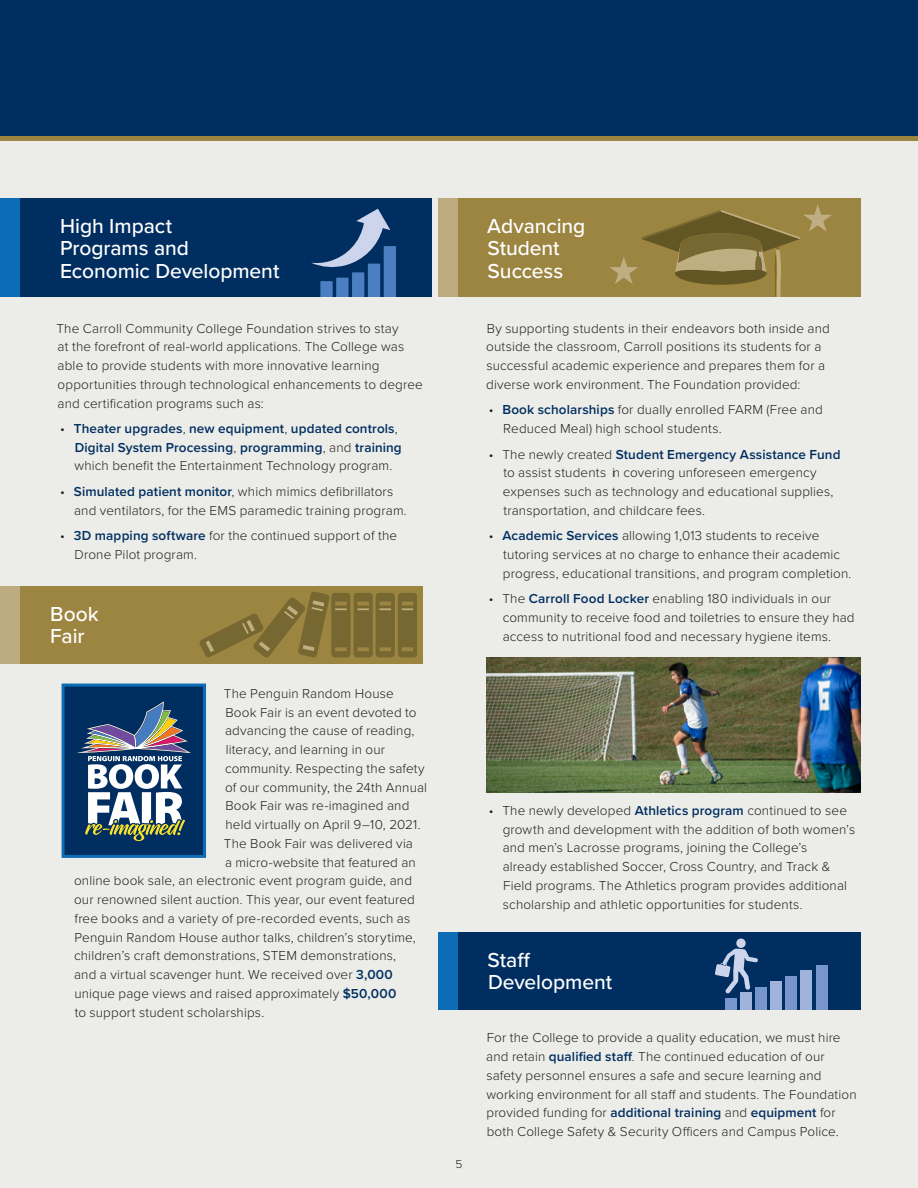
<style>
.page{position:relative;width:918px;height:1188px;background:#fff}
.page>*{position:absolute;margin:0;border:0;box-sizing:border-box;transform-origin:0 0}
.t1{font:500 21px/22.5px "Proxima Nova";letter-spacing:-.005em;color:#fff}
.t2{font:300 13.5px/18.8px "Proxima Nova";letter-spacing:.01em;color:#231f20}
.t3{font:600 13.5px/18.8px "Proxima Nova";letter-spacing:.01em;color:#002e60}
.t4{font:300 12px "Proxima Nova";color:#231f20}
.s1{font-weight:300;color:#231f20}
.s2{font-weight:600;color:#002e60}
</style>
<div class="page">
<div style="left:0;top:0;width:918px;height:148px;background:#002e60"></div>
<div style="left:0;top:136px;width:918px;height:14px;background:#9c8541"></div>
<div style="left:0;top:141px;width:918px;height:1047px;background:#ecece8"></div>
<div style="left:0;top:198px;width:432px;height:99px;background:#002e60"></div>
<div style="left:438px;top:198px;width:423px;height:99px;background:#9c8541"></div>
<div style="left:0;top:198px;width:19px;height:99px;background:#0d6cb6"></div>
<div style="left:438px;top:198px;width:19px;height:99px;background:#bcac80"></div>
<svg style="left:311px;top:209px;width:85px;height:88px"></svg>
<svg style="left:609px;top:204px;width:223px;height:93px"></svg>
<div style="left:0;top:586px;width:423px;height:78px;background:#9c8541"></div>
<div style="left:0;top:586px;width:19px;height:78px;background:#bcac80"></div>
<svg style="left:199px;top:591px;width:218px;height:67px"></svg>
<div style="left:62px;top:684px;width:144px;height:174px;background:#002e60;border:3px solid #0d6cb6"></div>
<svg style="left:77px;top:701px;width:114px;height:140px"></svg>
<img style="left:486px;top:657px;width:375px;height:135px">
<div style="left:438px;top:932px;width:423px;height:78px;background:#002e60"></div>
<div style="left:438px;top:932px;width:19px;height:78px;background:#0d6cb6"></div>
<div style="left:725px;top:998px;width:12px;height:12px;background:#7796cd"></div>
<div style="left:740px;top:993px;width:12px;height:17px;background:#a0b3db"></div>
<div style="left:755px;top:987px;width:12px;height:23px;background:#7796cd"></div>
<div style="left:770px;top:981px;width:12px;height:29px;background:#a0b3db"></div>
<div style="left:785px;top:976px;width:12px;height:34px;background:#7796cd"></div>
<svg style="left:715px;top:938px;width:43px;height:56px"></svg>
<div style="left:801px;top:971px;width:11px;height:39px;background:#a0b3db"></div>
<div style="left:816px;top:965px;width:11px;height:45px;background:#7796cd"></div>
<p class="t1" style="left:60px;top:214px;width:221px">High Impact<br>Programs and<br>Economic Development</p>
<p class="t1" style="left:487px;top:214px;width:100px">Advancing<br>Student<br>Success</p>
<p class="t2" style="left:57px;top:318px;width:368px">The Carroll Community College Foundation strives to stay<br>at the forefront of real-world applications. The College was able to provide students with more innovative learning opportunities through technological enhancements to degree and certifcation programs such as:</p>
<p class="t3" style="left:74px;top:419px;width:329px;text-indent:-14px"><span class="s1">•</span> Theater upgrades<span class="s1">,</span> new equipment<span class="s1">,</span> updated controls<span class="s1">,<br></span>Digital System Processing<span class="s1">,</span> programming<span class="s1">, and</span> training <span class="s1">which beneft the Entertainment Technology program.</span></p>
<p class="t2" style="left:74px;top:481px;width:334px;text-indent:-14px">• <span class="s2">Simulated patient monitor</span>, which mimics defbrillators and ventilators, for the EMS paramedic training program.</p>
<p class="t2" style="left:75px;top:526px;width:324px;text-indent:-14px">• <span class="s2">3D mapping software</span> for the continued support of the<br>Drone Pilot program.</p>
<p class="t1" style="left:50px;top:602px;width:50px">Book<br>Fair</p>
<p class="t2" style="left:224px;top:683px;width:171px">The Penguin Random House</p>
<p class="t2" style="left:224px;top:702px;width:205px">Book Fair is an event devoted to advancing the cause of reading, literacy, and learning in our community. Respecting the safety of our community, the 24th Annual<br>Book Fair was re-imagined and held virtually on April 9–10, 2021.<br>The Book Fair was delivered via<br>a micro-website that featured an</p>
<p class="t2" style="left:74px;top:871px;width:343px">online book sale, an electronic event program guide, and our renowned silent auction. This year, our event featured free books and a variety of pre-recorded events, such as Penguin Random House author talks, children’s storytime, children’s craft demonstrations, STEM demonstrations, and a virtual scavenger hunt. We received over <span class="s2">3,000 </span>unique page views and raised approximately <span class="s2">$50,000</span></p>
<p class="t2" style="left:75px;top:1002px;width:191px">to support student scholarships.</p>
<p class="t2" style="left:486px;top:318px;width:345px">By supporting students in their endeavors both inside and outside the classroom, Carroll positions its students for a successful academic experience and prepares them for a diverse work environment. The Foundation provided:</p>
<p class="t2" style="left:503px;top:400px;width:321px;text-indent:-14px">• <span class="s2">Book scholarships</span> for dually enrolled FARM (Free and<br>Reduced Meal) high school students.</p>
<p class="t2" style="left:503px;top:444px;width:339px;text-indent:-14px">• The newly created <span class="s2">Student Emergency Assistance Fund </span>to assist students in covering unforeseen emergency expenses such as technology and educational supplies, transportation, and childcare fees.</p>
<p class="t2" style="left:503px;top:526px;width:350px;text-indent:-14px">• <span class="s2">Academic Services</span> allowing 1,013 students to receive tutoring services at no charge to enhance their academic progress, educational transitions, and program completion.</p>
<p class="t2" style="left:503px;top:589px;width:353px;text-indent:-14px">• The <span class="s2">Carroll Food Locker</span> enabling 180 individuals in our community to receive food and toiletries to ensure they had access to nutritional food and necessary hygiene items.</p>
<p class="t4" style="left:456px;top:1155px;width:8px">5</p>
<p class="t2" style="left:503px;top:800px;width:354px;text-indent:-14px">• The newly developed <span class="s2">Athletics program</span> continued to see growth and development with the addition of both women’s and men’s Lacrosse programs, joining the College’s<br>already established Soccer, Cross Country, and Track &amp; Field programs. The Athletics program provides additional scholarship and athletic opportunities for students.</p>
<p class="t1" style="left:488px;top:948px;width:126px">Staf<br>Development</p>
<p class="t2" style="left:486px;top:1028px;width:372px">For the College to provide a quality education, we must hire and retain <span class="s2">qualifed staf</span>. The continued education of our safety personnel ensures a safe and secure learning and working environment for all staf and students. The Foundation provided funding for <span class="s2">additional training</span> and <span class="s2">equipment</span> for both College Safety &amp; Security Ofcers and Campus Police.</p>
</div>
